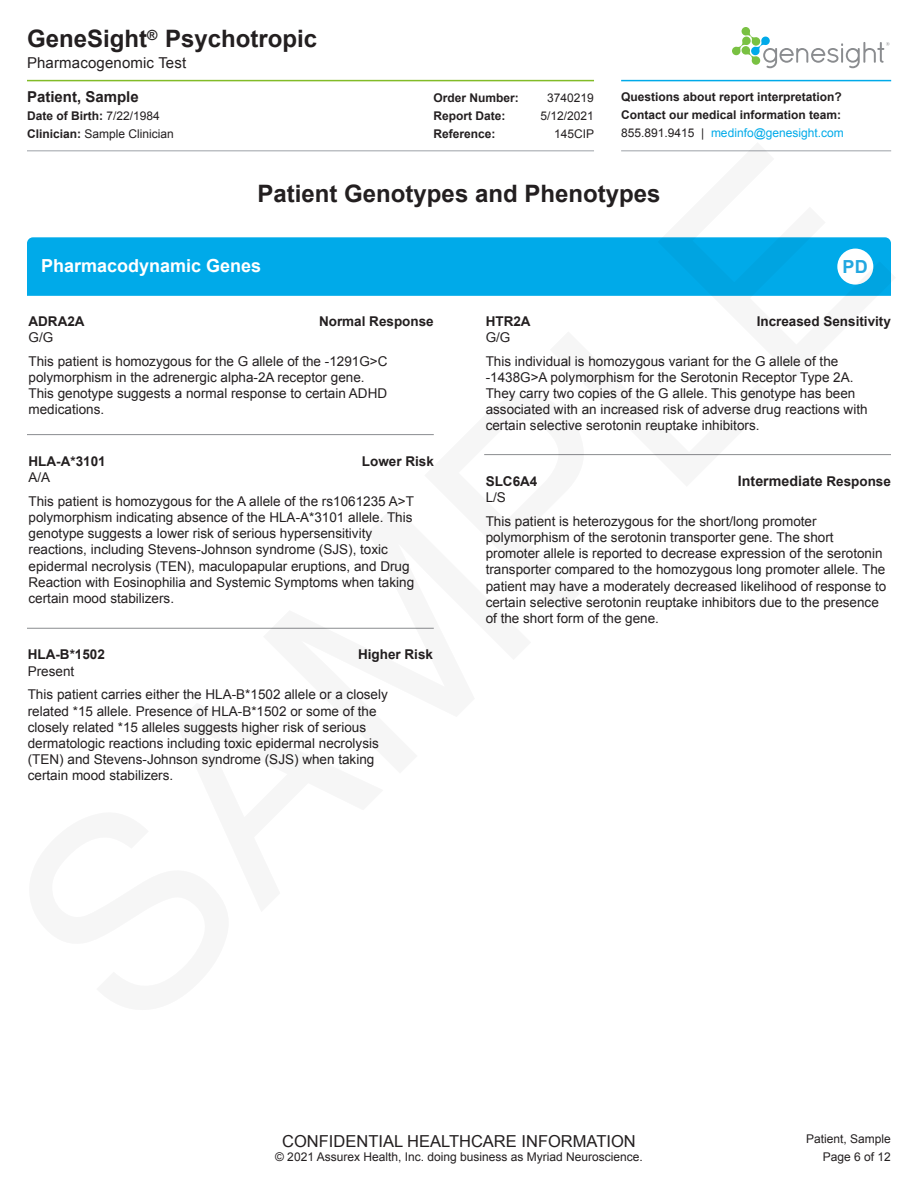
<style>
.page{position:relative;width:918px;height:1188px;background:#fff}
.page>*{position:absolute;margin:0;border:0;box-sizing:border-box;transform-origin:0 0}
.t1{font:270px "Helvetica";color:#231f20}
.t2{font:700 24px "Arial";color:#231f20}
.t3{font:700 18px "Arial";color:#fff}
.t4{font:700 18px "Arial";color:#22a7e0}
.t5{font:16.5px "Arial";color:#231f20}
.t6{font:15px "Arial";letter-spacing:.01em;color:#231f20}
.t7{font:700 15px "Arial";color:#231f20}
.t8{font:700 14.25px "Arial";color:#231f20}
.t9{font:13.5px/16.2px "Arial";color:#231f20}
.t10{font:700 13.5px "Arial";color:#231f20}
.t11{font:12px/18px "Arial";color:#231f20}
.t12{font:700 12px/18px "Arial";color:#231f20}
.s1{font-weight:700}
.s2{font-weight:400}
.s3{font-weight:400;color:#00aae9}
.s4{font-size:13.5px}
</style>
<div class="page">
<hr style="left:27px;top:80px;width:567px;height:1px;background:#82bb27">
<hr style="left:27px;top:150px;width:567px;height:2px;background:#bdc0c4">
<hr style="left:621px;top:80px;width:270px;height:1px;background:#00aae9">
<hr style="left:621px;top:150px;width:270px;height:2px;background:#bdc0c4">
<svg style="left:732px;top:27px;width:158px;height:41px"></svg>
<div style="left:27px;top:237px;width:864px;height:59px;background:#00aae9"></div>
<div style="left:837px;top:249px;width:36px;height:36px;background:#fff;border-radius:50%"></div>
<hr style="left:27px;top:434px;width:407px;height:1px;background:#8a8c8f">
<hr style="left:484px;top:454px;width:407px;height:1px;background:#8a8c8f">
<hr style="left:27px;top:628px;width:407px;height:1px;background:#8a8c8f">
<h2 class="t2" style="left:27px;top:23px;width:292px">GeneSight<sup>®</sup> Psychotropic</h2>
<p class="t6" style="left:27px;top:53px;width:161px">Pharmacogenomic Test</p>
<p class="t7" style="left:27px;top:87px;width:113px">Patient, Sample</p>
<p class="t11" style="left:27px;top:107px;width:148px"><span class="s1">Date of Birth:</span> 7/22/1984<br><span class="s1">Clinician:</span> Sample Clinician</p>
<p class="t12" style="left:621px;top:88px;width:224px">Questions about report interpretation?<br>Contact our medical information team:<br><span class="s2">855.891.9415 |</span> <span class="s3">medinfo@genesight.com</span></p>
<p class="t12" style="left:434px;top:89px;width:87px">Order Number:</p>
<p class="t11" style="left:547px;top:89px;width:48px">3740219</p>
<p class="t12" style="left:434px;top:107px;width:73px">Report Date:</p>
<p class="t11" style="left:541px;top:107px;width:55px">5/12/2021</p>
<p class="t12" style="left:434px;top:125px;width:64px">Reference:</p>
<p class="t11" style="left:554px;top:125px;width:42px">145CIP</p>
<h1 class="t1" style="left:-83px;top:828px;width:1097px;rotate:-45deg">SAMPLE</h1>
<h2 class="t2" style="left:258px;top:178px;width:404px">Patient Genotypes and Phenotypes</h2>
<h3 class="t3" style="left:41px;top:254px;width:222px">Pharmacodynamic Genes</h3>
<h3 class="t4" style="left:843px;top:255px;width:27px">PD</h3>
<p class="t10" style="left:757px;top:312px;width:136px">Increased Sensitivity</p>
<p class="t9" style="left:486px;top:353px;width:383px">This individual is homozygous variant for the G allele of the -1438G&gt;A polymorphism for the Serotonin Receptor Type 2A.<br>They carry two copies of the G allele. This genotype has been associated with an increased risk of adverse drug reactions with certain selective serotonin reuptake inhibitors.</p>
<p class="t10" style="left:28px;top:312px;width:58px">ADRA2A</p>
<p class="t9" style="left:28px;top:329px;width:26px">G/G</p>
<p class="t10" style="left:486px;top:312px;width:46px">HTR2A</p>
<p class="t9" style="left:486px;top:329px;width:26px">G/G</p>
<p class="t10" style="left:319px;top:312px;width:116px">Normal Response</p>
<p class="t9" style="left:28px;top:353px;width:361px">This patient is homozygous for the G allele of the -1291G&gt;C polymorphism in the adrenergic alpha-2A receptor gene.<br>This genotype suggests a normal response to certain ADHD medications.</p>
<p class="t10" style="left:29px;top:452px;width:79px">HLA-A*3101</p>
<p class="t9" style="left:29px;top:469px;width:23px">A/A</p>
<p class="t10" style="left:362px;top:452px;width:74px">Lower Risk</p>
<p class="t9" style="left:29px;top:493px;width:387px">This patient is homozygous for the A allele of the rs1061235 A&gt;T polymorphism indicating absence of the HLA-A*3101 allele. This genotype suggests a lower risk of serious hypersensitivity reactions, including Stevens-Johnson syndrome (SJS), toxic epidermal necrolysis (TEN), maculopapular eruptions, and Drug Reaction with Eosinophilia and Systemic Symptoms when taking certain mood stabilizers.</p>
<p class="t10" style="left:486px;top:472px;width:53px">SLC6A4</p>
<p class="t9" style="left:486px;top:489px;width:22px">L/S</p>
<p class="t8" style="left:738px;top:472px;width:155px">Intermediate <span class="s4">Response</span></p>
<p class="t9" style="left:486px;top:513px;width:402px">This patient is heterozygous for the short/long promoter polymorphism of the serotonin transporter gene. The short promoter allele is reported to decrease expression of the serotonin transporter compared to the homozygous long promoter allele. The patient may have a moderately decreased likelihood of response to certain selective serotonin reuptake inhibitors due to the presence of the short form of the gene.</p>
<p class="t10" style="left:28px;top:646px;width:79px">HLA-B*1502</p>
<p class="t9" style="left:28px;top:663px;width:48px">Present</p>
<p class="t10" style="left:358px;top:646px;width:77px">Higher Risk</p>
<p class="t9" style="left:28px;top:687px;width:362px">This patient carries either the HLA-B*1502 allele or a closely related *15 allele. Presence of HLA-B*1502 or some of the closely related *15 alleles suggests higher risk of serious dermatologic reactions including toxic epidermal necrolysis (TEN) and Stevens-Johnson syndrome (SJS) when taking certain mood stabilizers.</p>
<p class="t11" style="left:806px;top:1130px;width:86px">Patient, Sample</p>
<p class="t5" style="left:282px;top:1130px;width:355px">CONFIDENTIAL HEALTHCARE INFORMATION</p>
<p class="t11" style="left:275px;top:1148px;width:369px">© 2021 Assurex Health, Inc. doing business as Myriad Neuroscience.</p>
<p class="t11" style="left:823px;top:1148px;width:70px">Page 6 of 12</p>
</div>
